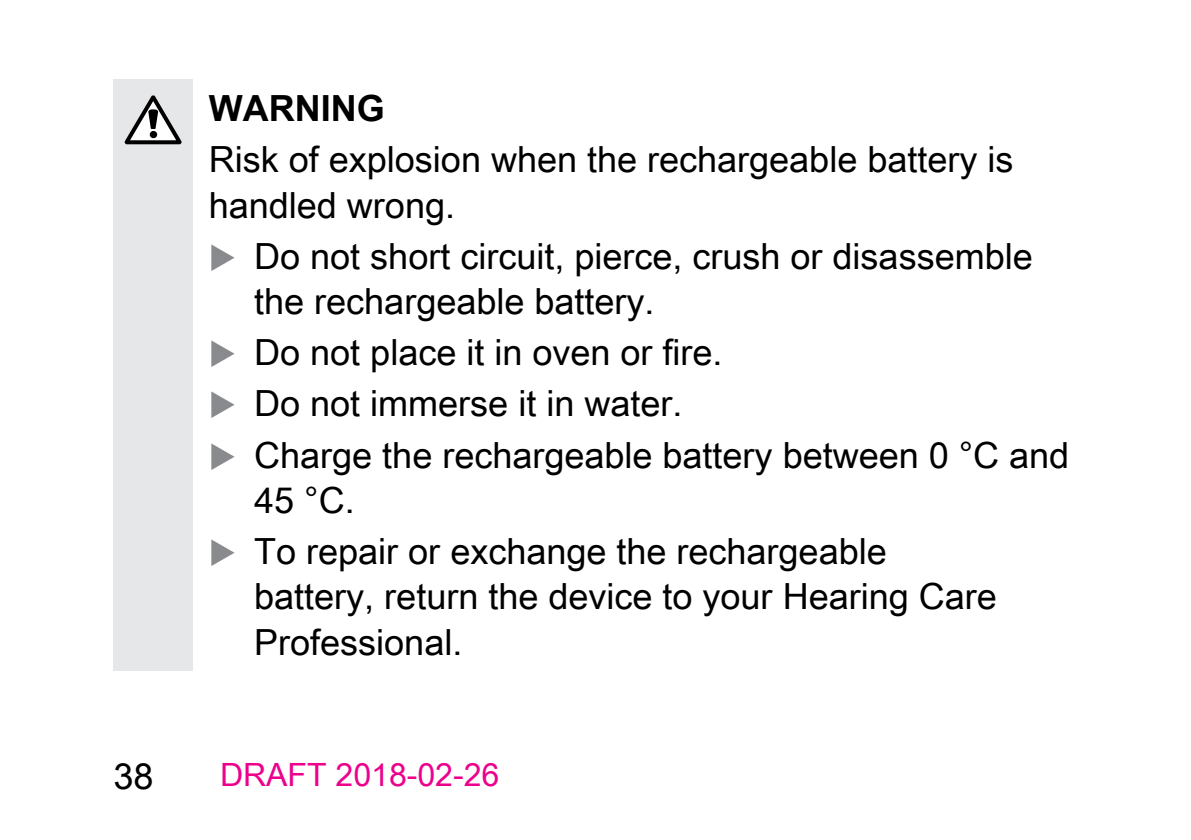
<style>
.page{position:relative;width:1191px;height:840px;background:#fff}
.page>*{position:absolute;margin:0;border:0;box-sizing:border-box;transform-origin:0 0}
.t1{font:36px/45.2px "Arial Unicode MS";color:#000}
.t2{font:700 36px "Arial Unicode MS";color:#000}
.t3{font:32px "Arial Unicode MS";color:#ec008c}
</style>
<div class="page">
<div style="left:113px;top:79px;width:80px;height:591px;background:#e6e7e8"></div>
<svg style="left:125px;top:95px;width:56px;height:49px"></svg>
<div style="left:150px;top:131px;width:7px;height:7px;background:#000;border-radius:50%"></div>
<p class="t2" style="left:209px;top:82px;width:177px">WARNING</p>
<p class="t1" style="left:209px;top:136px;width:806px">Risk of explosion when the rechargeable battery is handled wrong.</p>
<p class="t1" style="left:254px;top:232px;width:780px">Do not short circuit, pierce, crush or disassemble the rechargeable battery.</p>
<p class="t1" style="left:254px;top:326px;width:816px;line-height:51.2px">Do not place it in oven or fire.<br>Do not immerse it in water.<br>Charge the rechargeable battery between 0 °C and</p>
<p class="t1" style="left:254px;top:473px;width:634px;line-height:51.2px">45 °C.<br>To repair or exchange the rechargeable</p>
<p class="t1" style="left:254px;top:573px;width:744px">battery, return the device to your Hearing Care<br>Professional.</p>
<p class="t1" style="left:113px;top:752px;width:42px">38</p>
<p class="t3" style="left:220px;top:751px;width:281px">DRAFT 2018-02-26</p>
</div>
